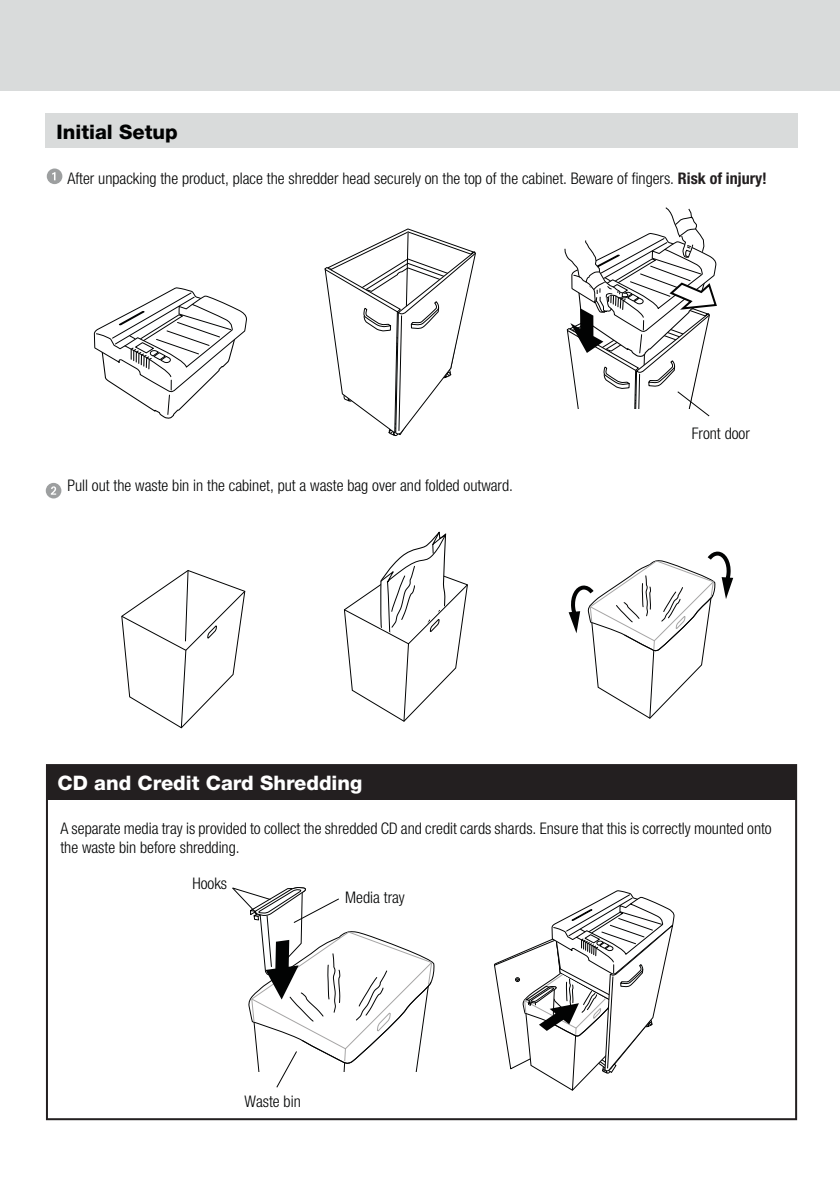
<style>
.page{position:relative;width:840px;height:1191px;background:#fff}
.page>*{position:absolute;margin:0;border:0;box-sizing:border-box;transform-origin:0 0}
.t1{font:800 20px "Helvetica Neue LT Std";color:#fff}
.t2{font:800 20px "Helvetica Neue LT Std";color:#010202}
.t3{font:300 condensed 16px/19.2px "Helvetica Neue LT Std";color:#020303}
.s1{font-weight:700;color:#231f20}
</style>
<div class="page">
<svg style="left:344px;top:531px;width:124px;height:191px"></svg>
<svg style="left:494px;top:890px;width:180px;height:201px"></svg>
<svg style="left:232px;top:887px;width:202px;height:201px"></svg>
<svg style="left:121px;top:570px;width:125px;height:158px"></svg>
<svg style="left:568px;top:551px;width:164px;height:168px"></svg>
<div style="left:0;top:0;width:839px;height:90px;background:#d9dbdb"></div>
<div style="left:45px;top:114px;width:752px;height:34px;background:#d9dbdb"></div>
<svg style="left:47px;top:168px;width:15px;height:16px"></svg>
<div style="left:46px;top:765px;width:750px;height:34px;background:#231f20"></div>
<svg style="left:324px;top:228px;width:152px;height:208px"></svg>
<svg style="left:94px;top:287px;width:153px;height:132px"></svg>
<svg style="left:564px;top:207px;width:153px;height:210px"></svg>
<svg style="left:46px;top:483px;width:15px;height:15px"></svg>
<div style="left:46px;top:764px;width:750px;height:356px;border:2px solid #231f20"></div>
<p class="t2" style="left:56px;top:124px;width:123px">Initial Setup</p>
<p class="t3" style="left:67px;top:170px;width:700px">After unpacking the product, place the shredder head securely on the top of the cabinet. Beware of fingers. <span class="s1">Risk of injury!</span></p>
<p class="t3" style="left:67px;top:477px;width:447px">Pull out the waste bin in the cabinet, put a waste bag over and folded outward.</p>
<p class="t1" style="left:57px;top:775px;width:306px">CD and Credit Card Shredding</p>
<p class="t3" style="left:691px;top:425px;width:60px">Front door</p>
<p class="t3" style="left:60px;top:820px;width:712px">A separate media tray is provided to collect the shredded CD and credit cards shards. Ensure that this is correctly mounted onto the waste bin before shredding.</p>
<p class="t3" style="left:192px;top:875px;width:36px">Hooks</p>
<p class="t3" style="left:345px;top:889px;width:61px">Media tray</p>
<p class="t3" style="left:244px;top:1092px;width:58px">Waste bin</p>
</div>
